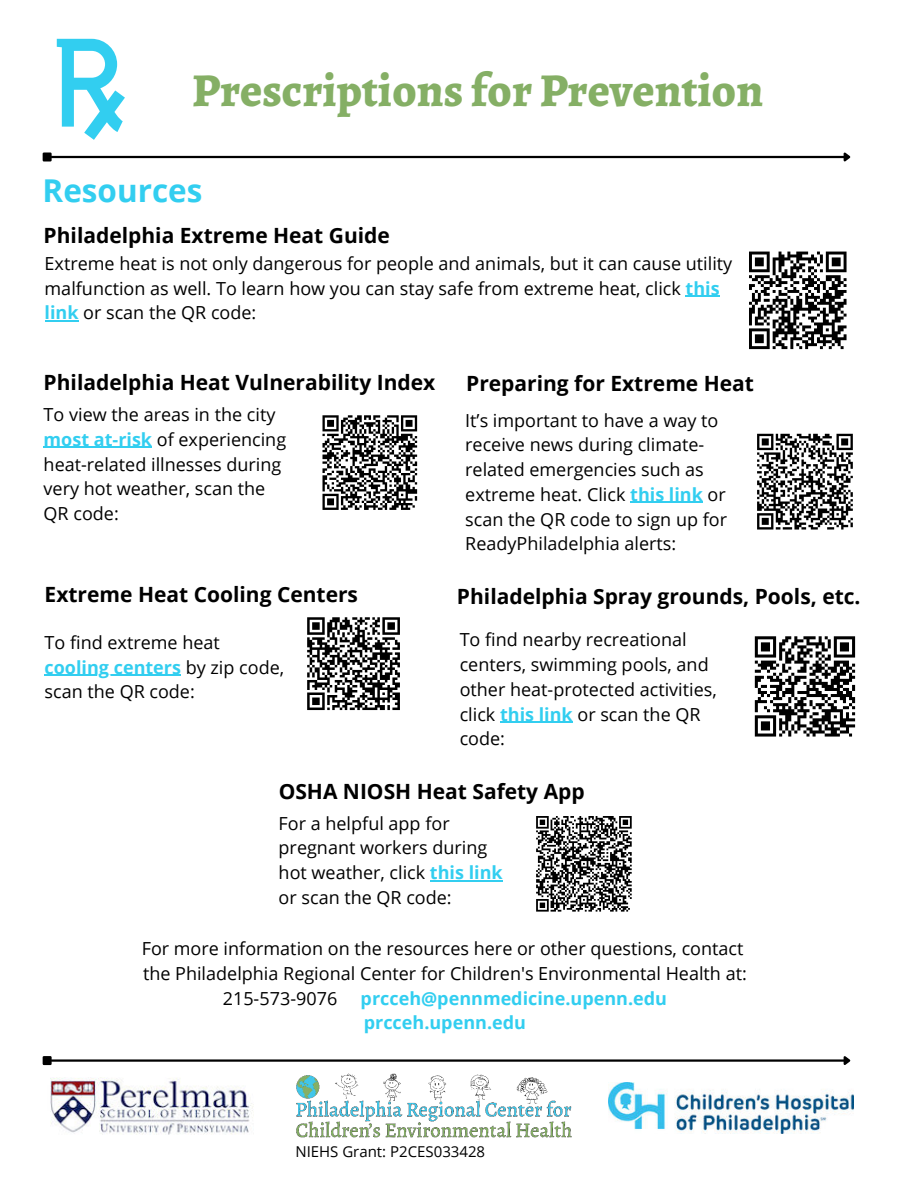
<style>
.page{position:relative;width:918px;height:1188px;background:#fff}
.page>*{position:absolute;margin:0;border:0;box-sizing:border-box;transform-origin:0 0}
.t1{font:800 47.25px "Alegreya";color:#85af65}
.t2{font:700 31.5px "Open Sans";color:#32cef0}
.t3{font:700 21px "Open Sans";color:#000}
.t4{font:18px/24.8px "Open Sans";color:#000}
.t5{font:700 18px/24.8px "Open Sans";color:#32cef0}
.t6{font:15px "Open Sans";color:#000}
.s1{font-weight:700;color:#32cef0}
</style>
<div class="page">
<img style="left:296px;top:1074px;width:275px;height:64px">
<img style="left:50px;top:1077px;width:203px;height:58px">
<img style="left:609px;top:1083px;width:245px;height:51px">
<hr style="left:51px;top:1059px;width:793px;height:3px;background:#000">
<div style="left:44px;top:1057px;width:7px;height:7px;background:#000"></div>
<div style="left:43px;top:1056px;width:9px;height:9px;border:2px solid #000"></div>
<svg style="left:842px;top:1056px;width:9px;height:9px"></svg>
<hr style="left:51px;top:156px;width:793px;height:2px;background:#000">
<div style="left:44px;top:154px;width:7px;height:6px;background:#000"></div>
<div style="left:43px;top:153px;width:9px;height:9px;border:2px solid #000"></div>
<svg style="left:842px;top:152px;width:9px;height:10px"></svg>
<svg style="left:57px;top:39px;width:68px;height:101px"></svg>
<hr style="left:686px;top:296px;width:34px;height:1px;background:#32cef0">
<hr style="left:45px;top:321px;width:34px;height:1px;background:#32cef0">
<hr style="left:44px;top:447px;width:108px;height:1px;background:#32cef0">
<svg style="left:749px;top:251px;width:98px;height:99px"></svg>
<hr style="left:630px;top:502px;width:73px;height:1px;background:#32cef0">
<hr style="left:45px;top:675px;width:136px;height:1px;background:#32cef0">
<svg style="left:307px;top:617px;width:93px;height:94px"></svg>
<svg style="left:322px;top:415px;width:96px;height:95px"></svg>
<svg style="left:757px;top:433px;width:96px;height:97px"></svg>
<hr style="left:500px;top:722px;width:73px;height:1px;background:#32cef0">
<svg style="left:754px;top:636px;width:102px;height:101px"></svg>
<hr style="left:430px;top:880px;width:73px;height:1px;background:#32cef0">
<svg style="left:536px;top:816px;width:96px;height:96px"></svg>
<h1 class="t1" style="left:192px;top:56px;width:573px">Prescriptions for Prevention</h1>
<h2 class="t2" style="left:43px;top:168px;width:161px">Resources</h2>
<p class="t3" style="left:44px;top:221px;width:348px">Philadelphia Extreme Heat Guide</p>
<p class="t4" style="left:45px;top:251px;width:689px">Extreme heat is not only dangerous for people and animals, but it can cause utility malfunction as well. To learn how you can stay safe from extreme heat, click <span class="s1">this link</span> or scan the QR code:</p>
<p class="t3" style="left:44px;top:368px;width:393px">Philadelphia Heat Vulnerability Index</p>
<p class="t4" style="left:44px;top:402px;width:244px">To view the areas in the city <span class="s1">most at-risk</span> of experiencing heat-related illnesses during very hot weather, scan the<br>QR code:</p>
<p class="t3" style="left:45px;top:580px;width:315px">Extreme Heat Cooling Centers</p>
<p class="t4" style="left:45px;top:630px;width:241px">To find extreme heat <span class="s1">cooling centers</span> by zip code, scan the QR code:</p>
<p class="t3" style="left:466px;top:369px;width:289px">Preparing for Extreme Heat</p>
<p class="t4" style="left:465px;top:407px;width:263px">It’s important to have a way to receive news during climate&shy;related emergencies such as extreme heat. Click <span class="s1">this link</span> or scan the QR code to sign up for<br>ReadyPhiladelphia alerts:</p>
<p class="t3" style="left:457px;top:582px;width:405px">Philadelphia Spray grounds, Pools, etc.</p>
<p class="t4" style="left:460px;top:627px;width:259px">To find nearby recreational centers, swimming pools, and other heat-protected activities, click <span class="s1">this link</span> or scan the QR code:</p>
<p class="t3" style="left:279px;top:776px;width:308px">OSHA NIOSH Heat Safety App</p>
<p class="t4" style="left:279px;top:810px;width:226px">For a helpful app for pregnant workers during hot weather, click <span class="s1">this link </span>or scan the QR code:</p>
<p class="t4" style="left:142px;top:936px;width:603px">For more information on the resources here or other questions, contact</p>
<p class="t4" style="left:143px;top:960px;width:605px">the Philadelphia Regional Center for Children's Environmental Health at:</p>
<p class="t4" style="left:223px;top:985px;width:116px">215-573-9076</p>
<p class="t5" style="left:361px;top:985px;width:308px">prcceh@pennmedicine.upenn.edu prcceh.upenn.edu</p>
<p class="t6" style="left:295px;top:1141px;width:191px">NIEHS Grant: P2CES033428</p>
</div>
